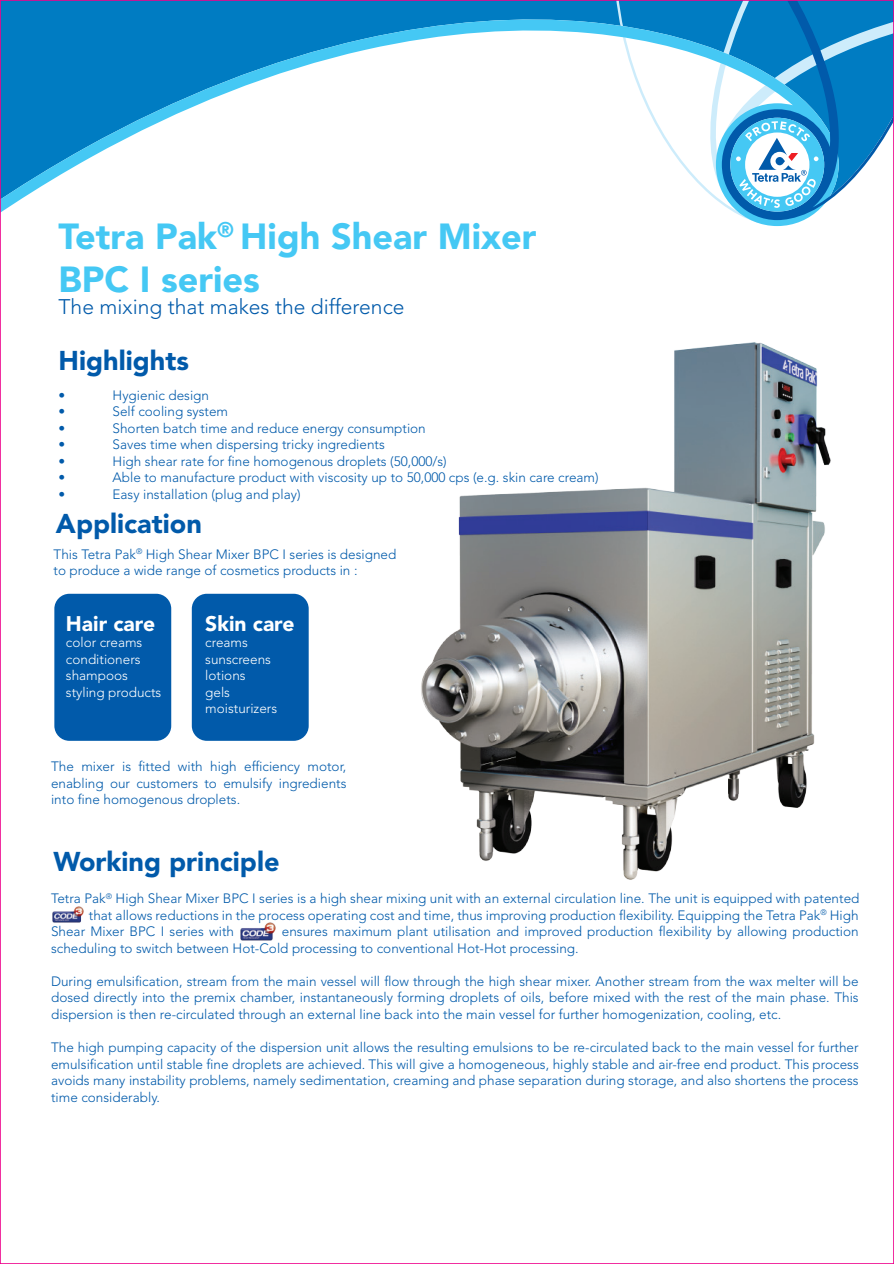
<style>
.page{position:relative;width:894px;height:1264px;background:#fff}
.page>*{position:absolute;margin:0;border:0;box-sizing:border-box;transform-origin:0 0}
.t1{font:900 36px/43.2px "Avenir LT Std";color:#45c8f4}
.t2{font:900 27px "Avenir LT Std";color:#015aaa}
.t3{font:300 21px "Avenir LT Std";color:#015aaa}
.t4{font:900 21px "Avenir LT Std";color:#fff}
.t5{font:300 13.5px/16.5px "Avenir LT Std";color:#015aaa;text-align:justify}
.t6{font:300 13.5px/16.5px "Avenir LT Std";color:#fff}
</style>
<div class="page">
<svg style="left:2px;top:15px;width:307px;height:726px"></svg>
<svg style="left:83px;top:2px;width:530px;height:218px"></svg>
<svg style="left:613px;top:2px;width:279px;height:225px"></svg>
<div style="left:54px;top:594px;width:117px;height:147px;background:#015aaa;border-radius:15px"></div>
<div style="left:192px;top:594px;width:117px;height:147px;background:#015aaa;border-radius:15px"></div>
<img style="left:53px;top:906px;width:31px;height:16px">
<img style="left:240px;top:922px;width:35px;height:18px">
<img style="left:421px;top:319px;width:473px;height:573px">
<h1 class="t1" style="left:59px;top:214px;width:479px">Tetra Pak<sup>®</sup> High Shear Mixer<br>BPC I series</h1>
<h3 class="t3" style="left:59px;top:295px;width:347px">The mixing that makes the difference</h3>
<h2 class="t2" style="left:59px;top:345px;width:132px">Highlights</h2>
<p class="t5" style="left:59px;top:387px;width:8px">•</p>
<p class="t5" style="left:113px;top:387px;width:98px">Hygienic design</p>
<p class="t5" style="left:59px;top:403px;width:8px">•</p>
<p class="t5" style="left:113px;top:403px;width:117px">Self cooling system</p>
<p class="t5" style="left:59px;top:420px;width:8px">•</p>
<p class="t5" style="left:113px;top:420px;width:315px">Shorten batch time and reduce energy consumption</p>
<p class="t5" style="left:59px;top:436px;width:8px">•</p>
<p class="t5" style="left:113px;top:436px;width:274px">Saves time when dispersing tricky ingredients</p>
<p class="t5" style="left:59px;top:453px;width:8px">•</p>
<p class="t5" style="left:113px;top:453px;width:336px">High shear rate for fine homogenous droplets (50,000/s)</p>
<p class="t5" style="left:59px;top:469px;width:8px">•</p>
<p class="t5" style="left:113px;top:469px;width:487px">Able to manufacture product with viscosity up to 50,000 cps (e.g. skin care cream)</p>
<p class="t5" style="left:59px;top:486px;width:8px">•</p>
<p class="t5" style="left:113px;top:486px;width:189px">Easy installation (plug and play)</p>
<h2 class="t2" style="left:56px;top:507px;width:147px">Application</h2>
<p class="t5" style="left:54px;top:545px;width:344px">This Tetra Pak<sup>®</sup> High Shear Mixer BPC I series is designed to produce a wide range of cosmetics products in :</p>
<h3 class="t4" style="left:66px;top:611px;width:91px">Hair care</h3>
<p class="t6" style="left:66px;top:634px;width:97px">color creams conditioners shampoos styling products</p>
<h3 class="t4" style="left:205px;top:611px;width:91px">Skin care</h3>
<p class="t6" style="left:205px;top:634px;width:73px">creams sunscreens lotions<br>gels moisturizers</p>
<p class="t5" style="left:51px;top:758px;width:297px">The mixer is fitted with high efficiency motor, enabling our customers to emulsify ingredients into fine homogenous droplets.</p>
<h2 class="t2" style="left:53px;top:845px;width:228px">Working principle</h2>
<p class="t5" style="left:51px;top:890px;width:809px">Tetra Pak<sup>®</sup> High Shear Mixer BPC I series is a high shear mixing unit with an external circulation line. The unit is equipped with patented</p>
<p class="t5" style="left:89px;top:907px;width:771px">that allows reductions in the process operating cost and time, thus improving production flexibility. Equipping the Tetra Pak<sup>®</sup> High</p>
<p class="t5" style="left:51px;top:923px;width:184px">Shear Mixer BPC I series with</p>
<p class="t5" style="left:51px;top:923px;width:809px;text-indent:231px">ensures maximum plant utilisation and improved production flexibility by allowing production scheduling to switch between Hot-Cold processing to conventional Hot-Hot processing.</p>
<p class="t5" style="left:51px;top:973px;width:809px">During emulsification, stream from the main vessel will flow through the high shear mixer. Another stream from the wax melter will be dosed directly into the premix chamber, instantaneously forming droplets of oils, before mixed with the rest of the main phase. This dispersion is then re-circulated through an external line back into the main vessel for further homogenization, cooling, etc.</p>
<p class="t5" style="left:51px;top:1039px;width:809px">The high pumping capacity of the dispersion unit allows the resulting emulsions to be re-circulated back to the main vessel for further emulsification until stable fine droplets are achieved. This will give a homogeneous, highly stable and air-free end product. This process avoids many instability problems, namely sedimentation, creaming and phase separation during storage, and also shortens the process time considerably.</p>
</div>
